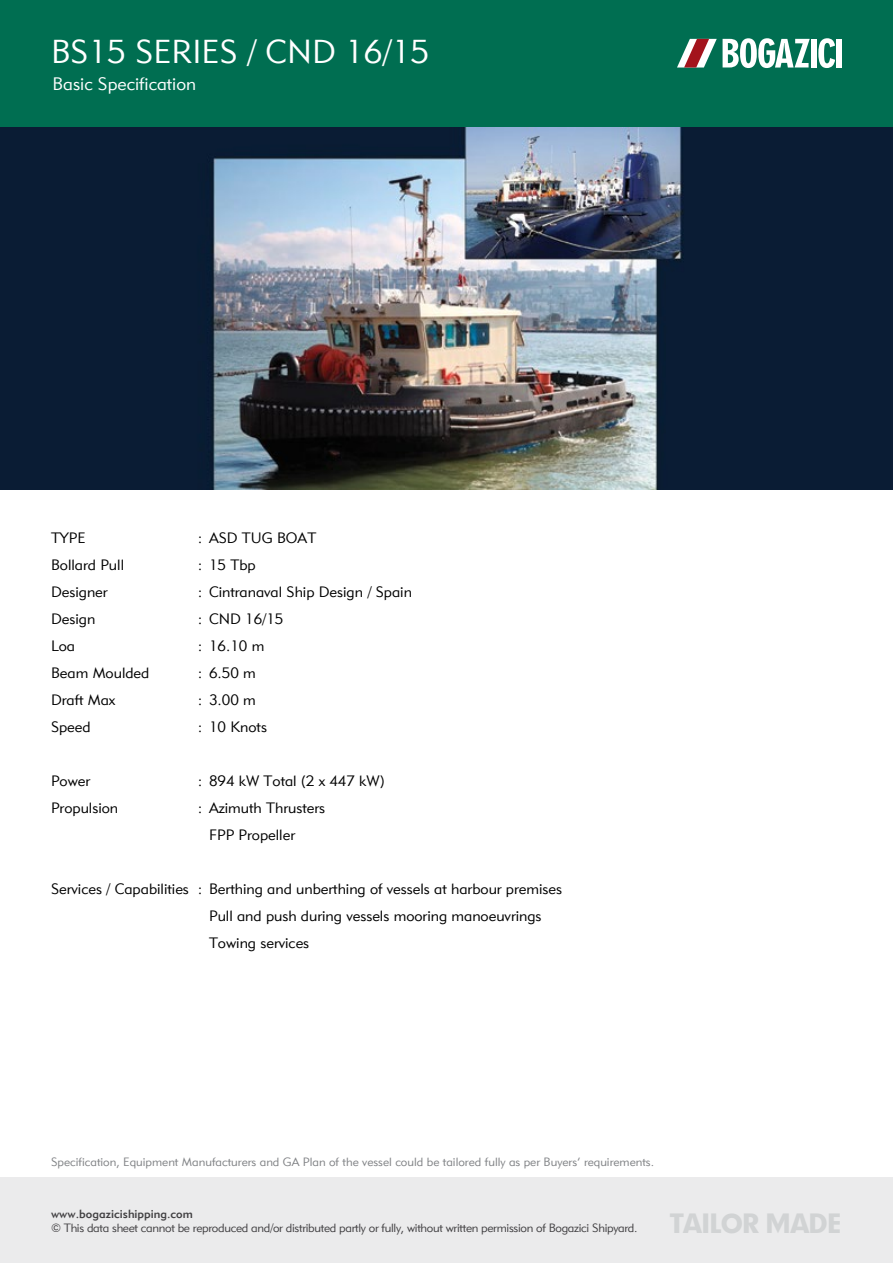
<style>
.page{position:relative;width:893px;height:1263px;background:#fff}
.page>*{position:absolute;margin:0;border:0;box-sizing:border-box;transform-origin:0 0}
.t1{font:33px "Geometric 415 BT Lite A";color:#fff}
.t2{font:25.5px "Geometric 706 BT Black B";letter-spacing:-.05em;color:#d1d3d4}
.t3{font:18px "Geometric 415 BT Lite A";color:#fff}
.t4{font:15px/27px "Geometric 415 BT Lite A";color:#000}
.t5{font:12px "Geometric 415 BT Lite A";letter-spacing:-.025em;color:#414042}
.t6{font:12px "Geometric 415 BT Lite A";color:#808285}
.t7{font:12px "Geometric 415 BT Medium A";color:#414042}
</style>
<div class="page">
<div style="left:0;top:0;width:893px;height:128px;background:#006e51"></div>
<div style="left:0;top:1178px;width:893px;height:85px;background:#ebebec"></div>
<img style="left:0;top:128px;width:893px;height:361px">
<svg style="left:677px;top:39px;width:40px;height:29px"></svg>
<svg style="left:723px;top:38px;width:87px;height:30px"></svg>
<div style="left:811px;top:39px;width:6px;height:28px;background:#fff"></div>
<svg style="left:818px;top:38px;width:17px;height:30px"></svg>
<div style="left:836px;top:39px;width:6px;height:28px;background:#fff"></div>
<h1 class="t1" style="left:51px;top:32px;width:380px">BS15 SERIES / CND 16/15</h1>
<p class="t3" style="left:53px;top:73px;width:145px">Basic Specification</p>
<p class="t4" style="left:51px;top:524px;width:100px">TYPE<br>Bollard Pull<br>Designer<br>Design<br>Loa<br>Beam Moulded<br>Draft Max<br>Speed</p>
<p class="t4" style="left:198px;top:524px;width:215px">: ASD TUG BOAT<br>: 15 Tbp<br>: Cintranaval Ship Design / Spain : CND 16/15<br>: 16.10 m<br>: 6.50 m<br>: 3.00 m<br>: 10 Knots</p>
<p class="t4" style="left:51px;top:767px;width:69px">Power<br>Propulsion</p>
<p class="t4" style="left:198px;top:767px;width:188px">: 894 kW Total (2 x 447 kW) : Azimuth Thrusters</p>
<p class="t4" style="left:209px;top:821px;width:88px">FPP Propeller</p>
<p class="t4" style="left:51px;top:875px;width:139px">Services / Capabilities</p>
<p class="t4" style="left:198px;top:875px;width:366px">: Berthing and unberthing of vessels at harbour premises</p>
<p class="t4" style="left:209px;top:902px;width:334px">Pull and push during vessels mooring manoeuvrings<br>Towing services</p>
<p class="t6" style="left:51px;top:1154px;width:605px">Specification, Equipment Manufacturers and GA Plan of the vessel could be tailored fully as per Buyers’ requirements.</p>
<p class="t7" style="left:51px;top:1206px;width:143px">www.bogazicishipping.com</p>
<p class="t5" style="left:51px;top:1221px;width:588px">© This data sheet cannot be reproduced and/or distributed partly or fully, without written permission of Bogazici Shipyard.</p>
<h2 class="t2" style="left:670px;top:1205px;width:174px">TAILOR MADE</h2>
</div>
